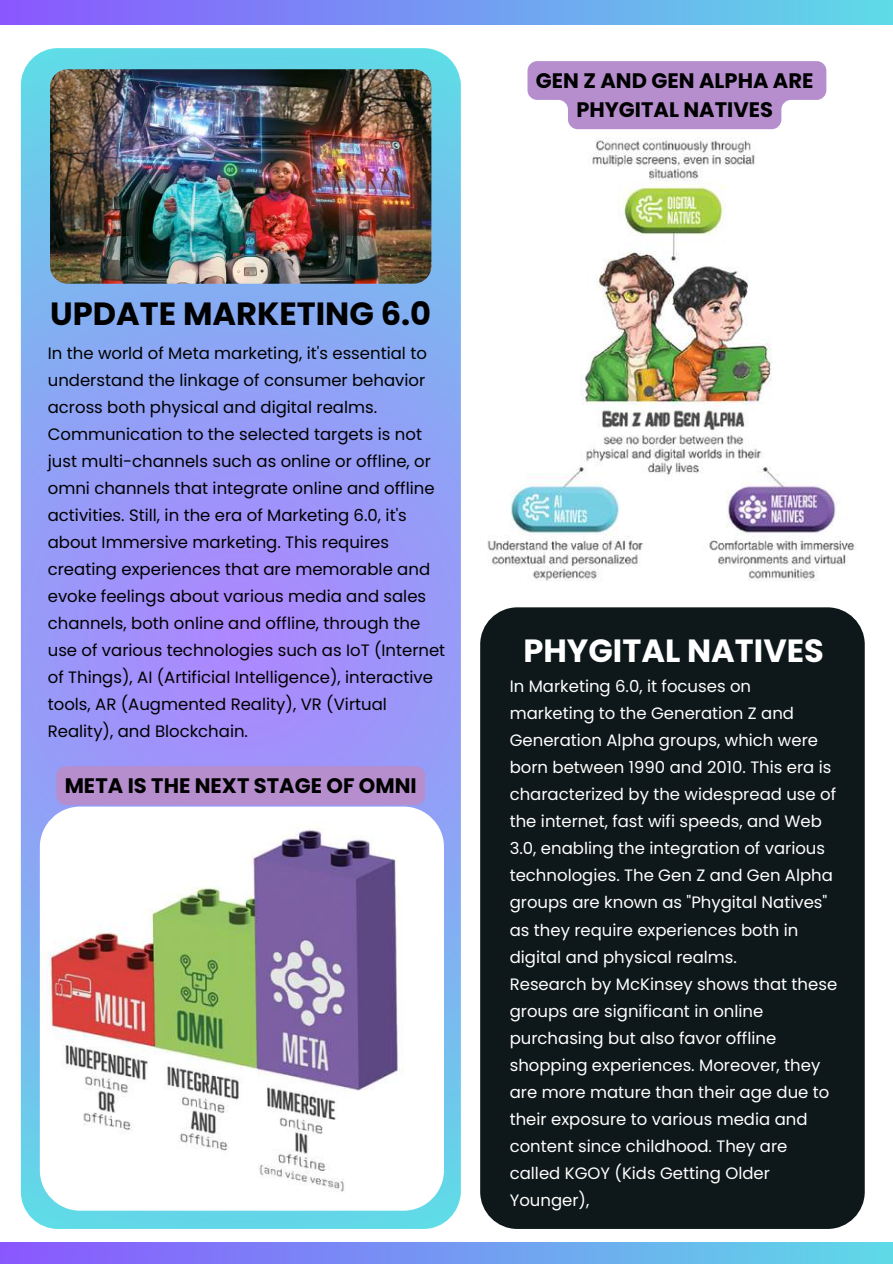
<style>
.page{position:relative;width:893px;height:1264px;background:#fff}
.page>*{position:absolute;margin:0;border:0;box-sizing:border-box;transform-origin:0 0}
.t1{font:700 32.1px "Poppins";color:#000}
.t2{font:700 32.1px "Poppins";color:#fff}
.t3{font:700 21px/29.2px "Poppins";color:#000;text-align:center}
.t4{font:16.5px/27px "Poppins";color:#fff}
.t5{font:16.5px/27px "Poppins";color:#000}
</style>
<div class="page">
<div style="left:0;top:0;width:892px;height:24px;background:linear-gradient(to right,#8b56fe,#5edbe7)"></div>
<svg style="left:21px;top:48px;width:439px;height:1179px;background:#90a2f5"></svg>
<div style="left:0;top:1242px;width:892px;height:21px;background:linear-gradient(to right,#8b57fe,#5edae7)"></div>
<div style="left:480px;top:607px;width:384px;height:621px;background:#0e1719;border-radius:37px"></div>
<img style="left:40px;top:806px;width:404px;height:404px;border-radius:40px">
<img style="left:50px;top:69px;width:381px;height:215px;border-radius:18px">
<img style="left:487px;top:137px;width:369px;height:444px">
<div style="left:56px;top:766px;width:369px;height:39px;background:#b68ece;border-radius:10px"></div>
<svg style="left:527px;top:61px;width:299px;height:68px;background:#bf9cd4"></svg>
<p class="t3" style="left:536px;top:66px;width:279px">GEN Z AND GEN ALPHA ARE<br>PHYGITAL NATIVES</p>
<h1 class="t1" style="left:50px;top:291px;width:382px">UPDATE MARKETING 6.0</h1>
<p class="t5" style="left:48px;top:339px;width:399px">In the world of Meta marketing, it's essential to understand the linkage of consumer behavior across both physical and digital realms.<br>Communication to the selected targets is not just multi-channels such as online or offline, or omni channels that integrate online and offline activities. Still, in the era of Marketing 6.0, it's about Immersive marketing. This requires creating experiences that are memorable and evoke feelings about various media and sales channels, both online and offline, through the use of various technologies such as IoT (Internet of Things), AI (Artificial Intelligence), interactive tools, AR (Augmented Reality), VR (Virtual Reality), and Blockchain.</p>
<p class="t3" style="left:65px;top:771px;width:353px">META IS THE NEXT STAGE OF OMNI</p>
<h1 class="t2" style="left:523px;top:628px;width:302px">PHYGITAL NATIVES</h1>
<p class="t4" style="left:509px;top:673px;width:329px">In Marketing 6.0, it focuses on marketing to the Generation Z and Generation Alpha groups, which were born between 1990 and 2010. This era is characterized by the widespread use of the internet, fast wifi speeds, and Web 3.0, enabling the integration of various technologies. The Gen Z and Gen Alpha groups are known as "Phygital Natives" as they require experiences both in digital and physical realms.<br>Research by McKinsey shows that these groups are significant in online purchasing but also favor offline shopping experiences. Moreover, they are more mature than their age due to their exposure to various media and content since childhood. They are called KGOY (Kids Getting Older Younger),</p>
</div>
